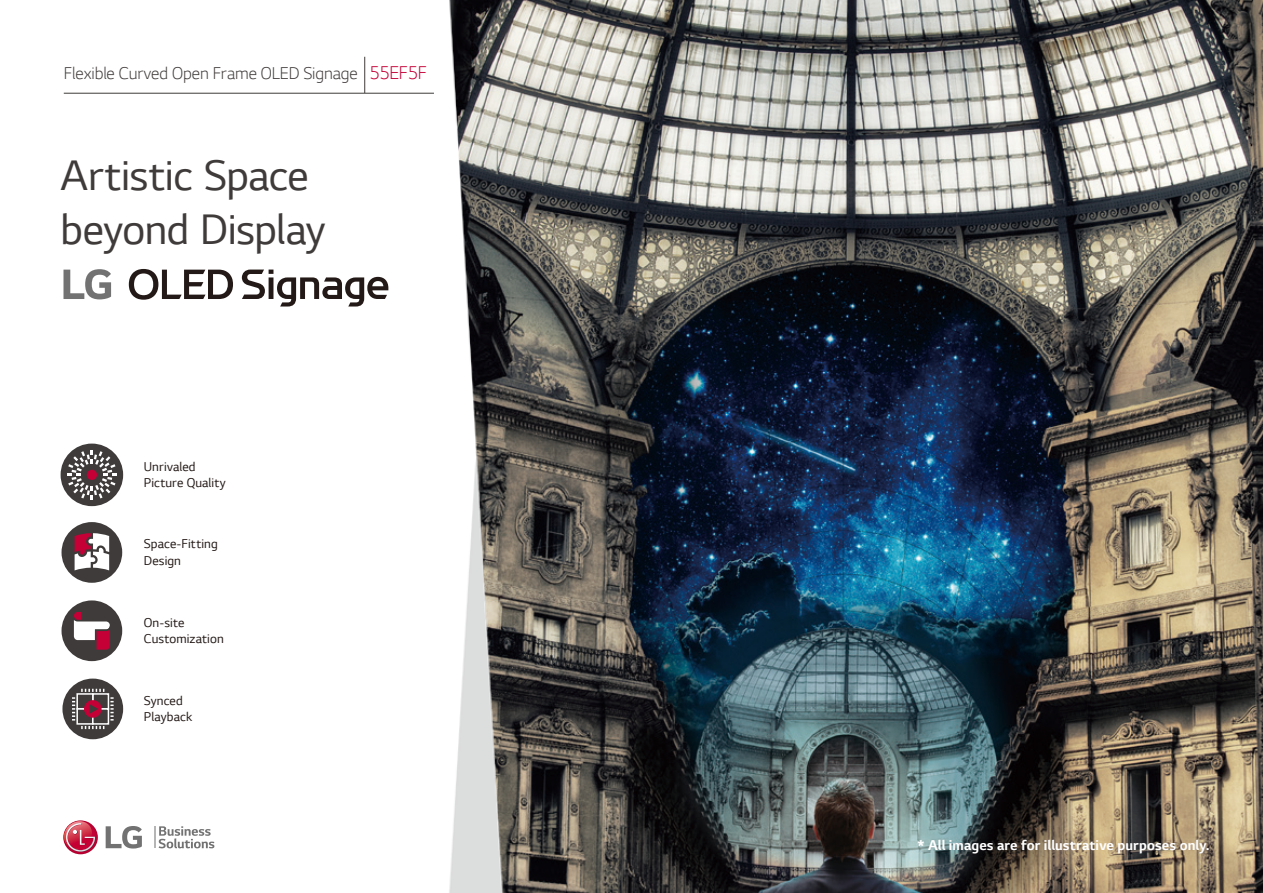
<style>
.page{position:relative;width:1263px;height:893px;background:#fff}
.page>*{position:absolute;margin:0;border:0;box-sizing:border-box;transform-origin:0 0}
.t1{font:45px/54px "LG Smart";letter-spacing:-.01em;color:#3f3b3a}
.t2{font:300 18px "LG Smart";letter-spacing:-.005em;color:#3f3b3a}
.t3{font:700 15px "LG Smart";letter-spacing:.01em;color:#fff}
.t4{font:13.5px/16.5px "LG Smart";letter-spacing:.01em;color:#231916}
.s1{font-size:19.5px;color:#c40037}
</style>
<div class="page">
<img style="left:509px;top:0;width:754px;height:893px">
<img style="left:60px;top:0;width:449px;height:893px">
<hr style="left:364px;top:57px;width:1px;height:36px;background:#3f3b3a">
<hr style="left:64px;top:93px;width:370px;height:1px;background:#3f3b3a">
<svg style="left:154px;top:826px;width:60px;height:22px"></svg>
<svg style="left:106px;top:826px;width:36px;height:22px"></svg>
<svg style="left:63px;top:820px;width:35px;height:34px"></svg>
<svg style="left:62px;top:821px;width:34px;height:31px"></svg>
<div style="left:62px;top:522px;width:60px;height:61px;background:#3e3b3a;border-radius:50%"></div>
<svg style="left:75px;top:533px;width:35px;height:37px"></svg>
<div style="left:62px;top:600px;width:60px;height:61px;background:#3f3b3a;border-radius:50%"></div>
<svg style="left:73px;top:612px;width:37px;height:38px"></svg>
<div style="left:62px;top:679px;width:61px;height:60px;background:#3e3b3a;border-radius:50%"></div>
<div style="left:92px;top:693px;width:17px;height:17px;background:#3f3b3a;border:2px solid #fff"></div>
<div style="left:76px;top:693px;width:18px;height:17px;background:#3f3b3a;border:2px solid #fff"></div>
<div style="left:76px;top:708px;width:18px;height:17px;background:#3f3b3a;border:2px solid #fff"></div>
<div style="left:92px;top:708px;width:17px;height:17px;background:#3f3b3a;border:2px solid #fff"></div>
<svg style="left:85px;top:701px;width:16px;height:16px"></svg>
<div style="left:84px;top:700px;width:18px;height:18px;border:2px solid #c40037;border-radius:50%"></div>
<svg style="left:90px;top:704px;width:8px;height:10px"></svg>
<svg style="left:72px;top:697px;width:3px;height:23px"></svg>
<svg style="left:110px;top:697px;width:4px;height:23px"></svg>
<svg style="left:81px;top:689px;width:23px;height:3px"></svg>
<svg style="left:81px;top:726px;width:23px;height:3px"></svg>
<div style="left:61px;top:444px;width:62px;height:62px;background:#3e3b3a;border-radius:50%"></div>
<svg style="left:67px;top:450px;width:50px;height:50px"></svg>
<div style="left:87px;top:470px;width:10px;height:10px;background:#c40037;border-radius:50%"></div>
<svg style="left:129px;top:269px;width:104px;height:31px"></svg>
<svg style="left:63px;top:269px;width:48px;height:30px"></svg>
<svg style="left:242px;top:270px;width:146px;height:36px"></svg>
<h2 class="t2" style="left:64px;top:61px;width:365px">Flexible Curved Open Frame OLED Signage <span class="s1">55EF5F</span></h2>
<h1 class="t1" style="left:61px;top:147px;width:266px">Artistic Space beyond Display</h1>
<p class="t4" style="left:144px;top:458px;width:83px">Unrivaled<br>Picture Quality</p>
<p class="t4" style="left:144px;top:535px;width:75px">Space-fitting<br>Design</p>
<p class="t4" style="left:144px;top:613px;width:81px">On-site<br>Customization</p>
<p class="t4" style="left:144px;top:692px;width:50px">Synced<br>Playback</p>
<p class="t3" style="left:917px;top:835px;width:294px">* All images are for illustrative purposes only.</p>
</div>
